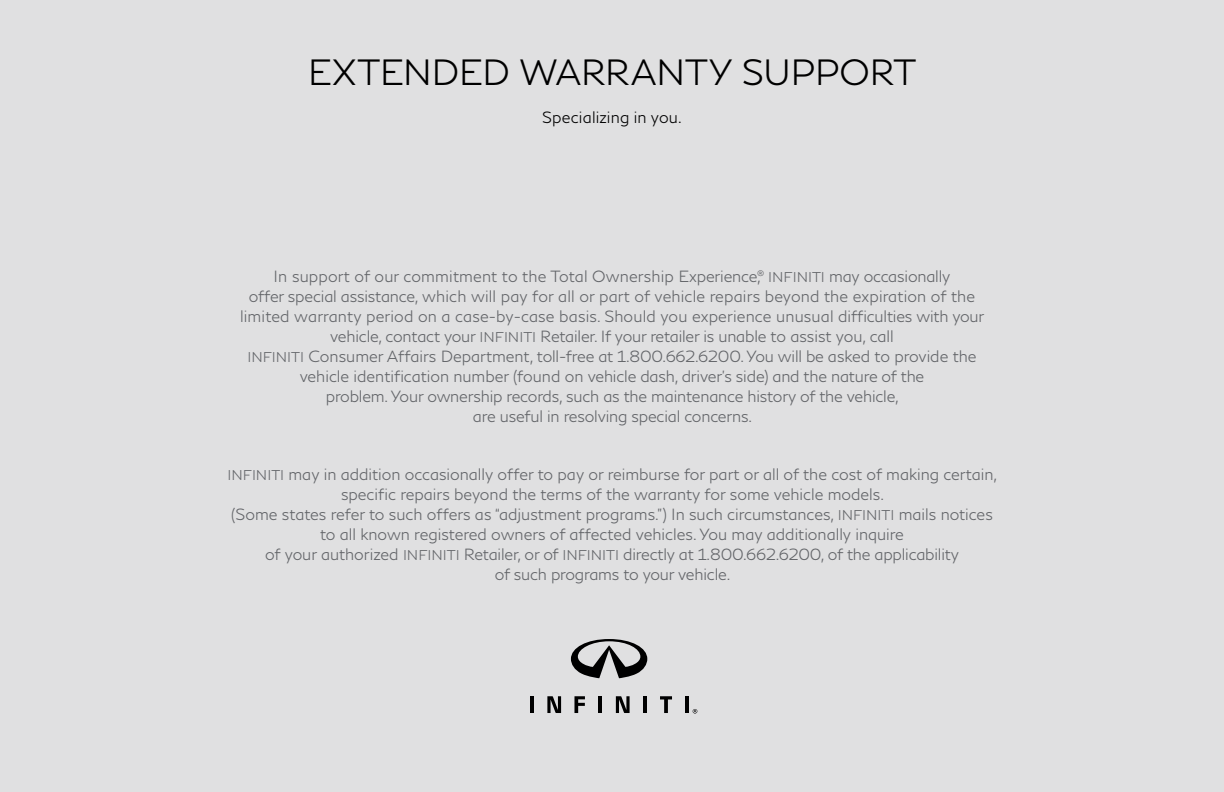
<style>
.page{position:relative;width:1224px;height:792px;background:#e0e0e1}
.page>*{position:absolute;margin:0;border:0;box-sizing:border-box;transform-origin:0 0}
.t1{font:300 36px "Infiniti Brand";letter-spacing:-.015em;color:#000}
.t2{font:300 16px/20px "Infiniti Brand";color:#636569;text-align:center}
.t3{font:300 16px "Infiniti Brand";letter-spacing:.01em;color:#000}
.s1{font-size:14px}
</style>
<div class="page">
<svg style="left:571px;top:639px;width:76px;height:39px"></svg>
<svg style="left:547px;top:696px;width:14px;height:17px"></svg>
<svg style="left:574px;top:696px;width:11px;height:17px"></svg>
<svg style="left:660px;top:696px;width:12px;height:17px"></svg>
<hr style="left:598px;top:696px;width:4px;height:17px;background:#000">
<hr style="left:643px;top:696px;width:4px;height:17px;background:#000">
<hr style="left:685px;top:696px;width:4px;height:17px;background:#000">
<hr style="left:530px;top:696px;width:4px;height:17px;background:#000">
<svg style="left:616px;top:696px;width:14px;height:17px"></svg>
<svg style="left:693px;top:709px;width:4px;height:5px"></svg>
<h1 class="t1" style="left:308px;top:48px;width:610px">EXTENDED WARRANTY SUPPORT</h1>
<p class="t3" style="left:542px;top:106px;width:141px">Specializing in you.</p>
<p class="t2" style="left:240px;top:266px;width:746px">In support of our commitment to the Total Ownership Experience,<sup>®</sup> <span class="s1">INFINITI</span> may occasionally<br>offer special assistance, which will pay for all or part of vehicle repairs beyond the expiration of the limited warranty period on a case-by-case basis. Should you experience unusual difficulties with your vehicle, contact your <span class="s1">INFINITI</span> Retailer. If your retailer is unable to assist you, call<br><span class="s1">INFINITI</span> Consumer Affairs Department, toll-free at 1.800.662.6200. You will be asked to provide the vehicle identification number (found on vehicle dash, driver’s side) and the nature of the<br>problem. Your ownership records, such as the maintenance history of the vehicle,<br>are useful in resolving special concerns.</p>
<p class="t2" style="left:228px;top:464px;width:771px"><span class="s1">INFINITI</span> may in addition occasionally offer to pay or reimburse for part or all of the cost of making certain, specific repairs beyond the terms of the warranty for some vehicle models.<br>(Some states refer to such offers as “adjustment programs.”) In such circumstances, <span class="s1">INFINITI</span> mails notices to all known registered owners of affected vehicles. You may additionally inquire<br>of your authorized <span class="s1">INFINITI</span> Retailer, or of <span class="s1">INFINITI</span> directly at 1.800.662.6200, of the applicability<br>of such programs to your vehicle.</p>
</div>
